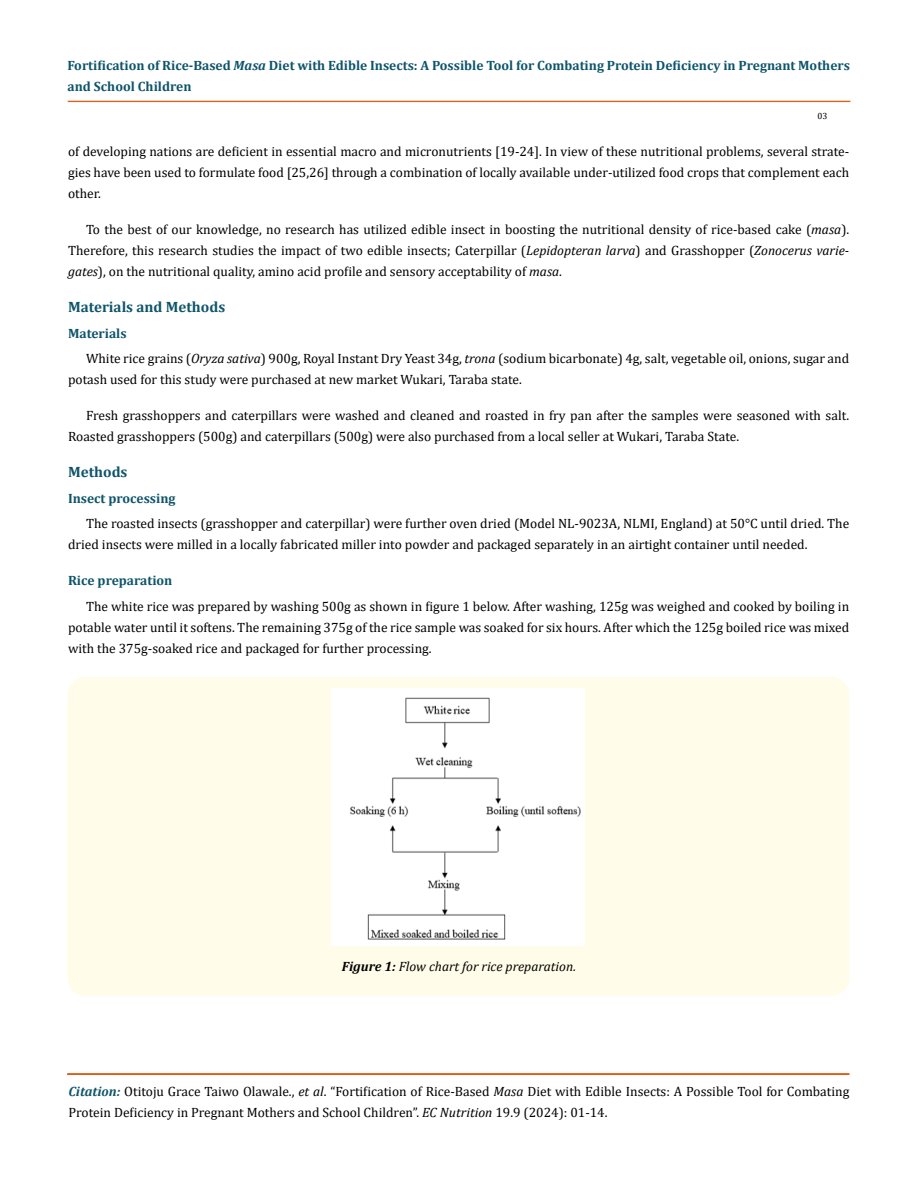
<style>
.page{position:relative;width:917px;height:1188px;background:#fff}
.page>*{position:absolute;margin:0;border:0;box-sizing:border-box;transform-origin:0 0}
.t1{font:700 15px "Cambria";color:#0e546a}
.t2{font:13.5px/21px "Cambria";color:#000}
.t3{font:700 13.5px/21px "Cambria";color:#0e546a}
.t4{font:italic 13.5px "Cambria";color:#000}
.t5{font:9px "Cambria";color:#000}
.s1{font-style:italic}
.s2{font-weight:700;color:#0e546a}
.s3{font-weight:700}
.s4{font-weight:700;font-style:italic;color:#0e546a}
</style>
<div class="page">
<div style="left:68px;top:101px;width:782px;height:1px;border:1px solid #e05d1a"></div>
<div style="left:67px;top:1074px;width:782px;height:1px;border:1px solid #e05d1a"></div>
<div style="left:67px;top:677px;width:782px;height:319px;background:#fffde9;border-radius:18px"></div>
<img style="left:332px;top:689px;width:252px;height:257px">
<p class="t3" style="left:68px;top:54px;width:783px">Fortification of Rice-Based <span class="s1">Masa</span> Diet with Edible Insects: A Possible Tool for Combating Protein Deficiency in Pregnant Mothers and School Children</p>
<p class="t5" style="left:817px;top:110px;width:11px">03</p>
<p class="t2" style="left:68px;top:141px;width:782px;text-align:justify">of developing nations are deficient in essential macro and micronutrients [19-24]. In view of these nutritional problems, several strate&shy;gies have been used to formulate food [25,26] through a combination of locally available under-utilized food crops that complement each other.</p>
<p class="t2" style="left:68px;top:219px;width:782px;text-align:justify;text-indent:18px">To the best of our knowledge, no research has utilized edible insect in boosting the nutritional density of rice-based cake (<span class="s1">masa</span>).<br>Therefore, this research studies the impact of two edible insects; Caterpillar (<span class="s1">Lepidopteran larva</span>) and Grasshopper (<span class="s1">Zonocerus varie&shy;gates</span>), on the nutritional quality, amino acid profile and sensory acceptability of <span class="s1">masa</span>.</p>
<p class="t1" style="left:68px;top:297px;width:159px">Materials and Methods</p>
<p class="t2" style="left:86px;top:320px;width:764px;line-height:25.5px;text-indent:-18px"><span class="s2">Materials<br></span>White rice grains (<span class="s1">Oryza sativa</span>) 900g, Royal Instant Dry Yeast 34g, <span class="s1">trona</span> (sodium bicarbonate) 4g, salt, vegetable oil, onions, sugar and</p>
<p class="t2" style="left:68px;top:369px;width:455px">potash used for this study were purchased at new market Wukari, Taraba state.</p>
<p class="t2" style="left:68px;top:405px;width:782px;text-indent:18px">Fresh grasshoppers and caterpillars were washed and cleaned and roasted in fry pan after the samples were seasoned with salt.<br>Roasted grasshoppers (500g) and caterpillars (500g) were also purchased from a local seller at Wukari, Taraba State.</p>
<p class="t1" style="left:68px;top:462px;width:61px">Methods</p>
<p class="t3" style="left:68px;top:487px;width:109px">Insect processing</p>
<p class="t2" style="left:68px;top:513px;width:782px;text-indent:18px">The roasted insects (grasshopper and caterpillar) were further oven dried (Model NL-9023A, NLMI, England) at 50°C until dried. The dried insects were milled in a locally fabricated miller into powder and packaged separately in an airtight container until needed.</p>
<p class="t3" style="left:68px;top:570px;width:106px">Rice preparation</p>
<p class="t2" style="left:68px;top:596px;width:782px;text-align:justify;text-indent:18px">The white rice was prepared by washing 500g as shown in figure 1 below. After washing, 125g was weighed and cooked by boiling in potable water until it softens. The remaining 375g of the rice sample was soaked for six hours. After which the 125g boiled rice was mixed with the 375g-soaked rice and packaged for further processing.</p>
<p class="t4" style="left:342px;top:956px;width:236px"><span class="s3">Figure 1:</span> Flow chart for rice preparation.</p>
<p class="t2" style="left:68px;top:1081px;width:782px"><span class="s4">Citation:</span> Otitoju Grace Taiwo Olawale., <span class="s1">et al</span>. “Fortification of Rice-Based <span class="s1">Masa</span> Diet with Edible Insects: A Possible Tool for Combating<br>Protein Deficiency in Pregnant Mothers and School Children”. <span class="s1">EC Nutrition</span> 19.9 (2024): 01-14.</p>
</div>
